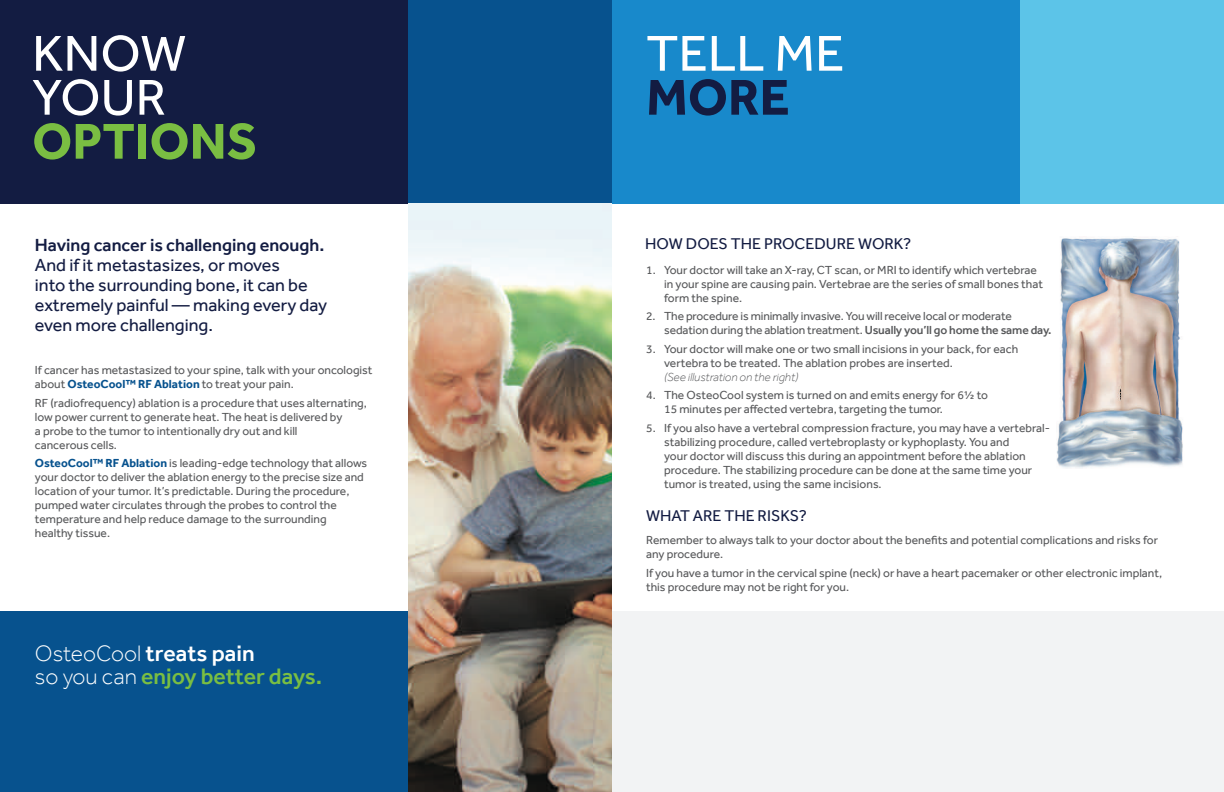
<style>
.page{position:relative;width:1224px;height:792px;background:#fff}
.page>*{position:absolute;margin:0;border:0;box-sizing:border-box;transform-origin:0 0}
.t1{font:52px/44px "Effra";color:#fff}
.t2{font:700 52px "Effra";color:#7abe42}
.t3{font:700 52px "Effra";color:#131c42}
.t4{font:300 23px/23px "Effra";color:#fff}
.t5{font:18px/20px "Effra";color:#131c42}
.t6{font:500 18px "Effra";color:#131c42}
.t7{font:16px "Effra";color:#131c42}
.t8{font:12px/14px "Effra";color:#57585a}
.t9{font:italic 300 12px "Effra";color:#57585a}
.s1{font-weight:700;color:#07528e}
.s2{font-weight:500}
.s3{font-weight:500;color:#7abe42}
</style>
<div class="page">
<div style="left:0;top:612px;width:408px;height:180px;background:#07528e"></div>
<div style="left:612px;top:612px;width:612px;height:180px;background:#f2f3f4"></div>
<div style="left:0;top:0;width:408px;height:204px;background:#131c42"></div>
<div style="left:408px;top:0;width:204px;height:204px;background:#07528e"></div>
<div style="left:1020px;top:0;width:204px;height:204px;background:#5cc4e8"></div>
<div style="left:612px;top:0;width:408px;height:204px;background:#1889cb"></div>
<img style="left:408px;top:204px;width:204px;height:588px">
<img style="left:1056px;top:238px;width:127px;height:230px">
<h1 class="t1" style="left:32px;top:30px;width:156px">KNOW<br>YOUR</h1>
<h1 class="t2" style="left:32px;top:109px;width:227px">OPTIONS</h1>
<h3 class="t6" style="left:35px;top:234px;width:291px">Having cancer is challenging enough.</h3>
<h3 class="t5" style="left:35px;top:255px;width:294px">And if it metastasizes, or moves<br>into the surrounding bone, it can be extremely painful — making every day even more challenging.</h3>
<p class="t8" style="left:35px;top:363px;width:339px">If cancer has metastasized to your spine, talk with your oncologist about <span class="s1">OsteoCool™ RF Ablation</span> to treat your pain.</p>
<p class="t8" style="left:35px;top:395px;width:333px">RF (radiofrequency) ablation is a procedure that uses alternating, low power current to generate heat. The heat is delivered by<br>a probe to the tumor to intentionally dry out and kill<br>cancerous cells.</p>
<p class="t8" style="left:35px;top:456px;width:334px"><span class="s1">OsteoCool™ RF Ablation</span> is leading-edge technology that allows your doctor to deliver the ablation energy to the precise size and location of your tumor. It’s predictable. During the procedure, pumped water circulates through the probes to control the temperature and help reduce damage to the surrounding healthy tissue.</p>
<h2 class="t4" style="left:35px;top:641px;width:289px">OsteoCool <span class="s2">treats pain<br></span>so you can <span class="s3">enjoy better days.</span></h2>
<h1 class="t1" style="left:646px;top:30px;width:200px">TELL ME</h1>
<h1 class="t3" style="left:646px;top:65px;width:145px">MORE</h1>
<h3 class="t7" style="left:645px;top:234px;width:268px">HOW DOES THE PROCEDURE WORK?</h3>
<p class="t8" style="left:664px;top:262px;width:380px;text-indent:-18px">1. Your doctor will take an X-ray, CT scan, or MRI to identify which vertebrae in your spine are causing pain. Vertebrae are the series of small bones that form the spine.</p>
<p class="t8" style="left:664px;top:309px;width:389px;text-indent:-18px">2. The procedure is minimally invasive. You will receive local or moderate sedation during the ablation treatment. <span class="s2">Usually you’ll go home the same day.</span></p>
<p class="t8" style="left:664px;top:341px;width:356px;text-indent:-18px">3. Your doctor will make one or two small incisions in your back, for each vertebra to be treated. The ablation probes are inserted.</p>
<p class="t9" style="left:664px;top:369px;width:136px">(See illustration on the right)</p>
<p class="t8" style="left:664px;top:388px;width:325px;text-indent:-18px">4. The OsteoCool system is turned on and emits energy for 6½ to<br>15 minutes per affected vertebra, targeting the tumor.</p>
<p class="t8" style="left:664px;top:420px;width:387px;text-indent:-18px">5. If you also have a vertebral compression fracture, you may have a vertebral&shy;stabilizing procedure, called vertebroplasty or kyphoplasty. You and<br>your doctor will discuss this during an appointment before the ablation procedure. The stabilizing procedure can be done at the same time your tumor is treated, using the same incisions.</p>
<h3 class="t7" style="left:646px;top:506px;width:162px">WHAT ARE THE RISKS?</h3>
<p class="t8" style="left:646px;top:533px;width:513px">Remember to always talk to your doctor about the benefits and potential complications and risks for any procedure.</p>
<p class="t8" style="left:646px;top:566px;width:517px">If you have a tumor in the cervical spine (neck) or have a heart pacemaker or other electronic implant, this procedure may not be right for you.</p>
</div>
